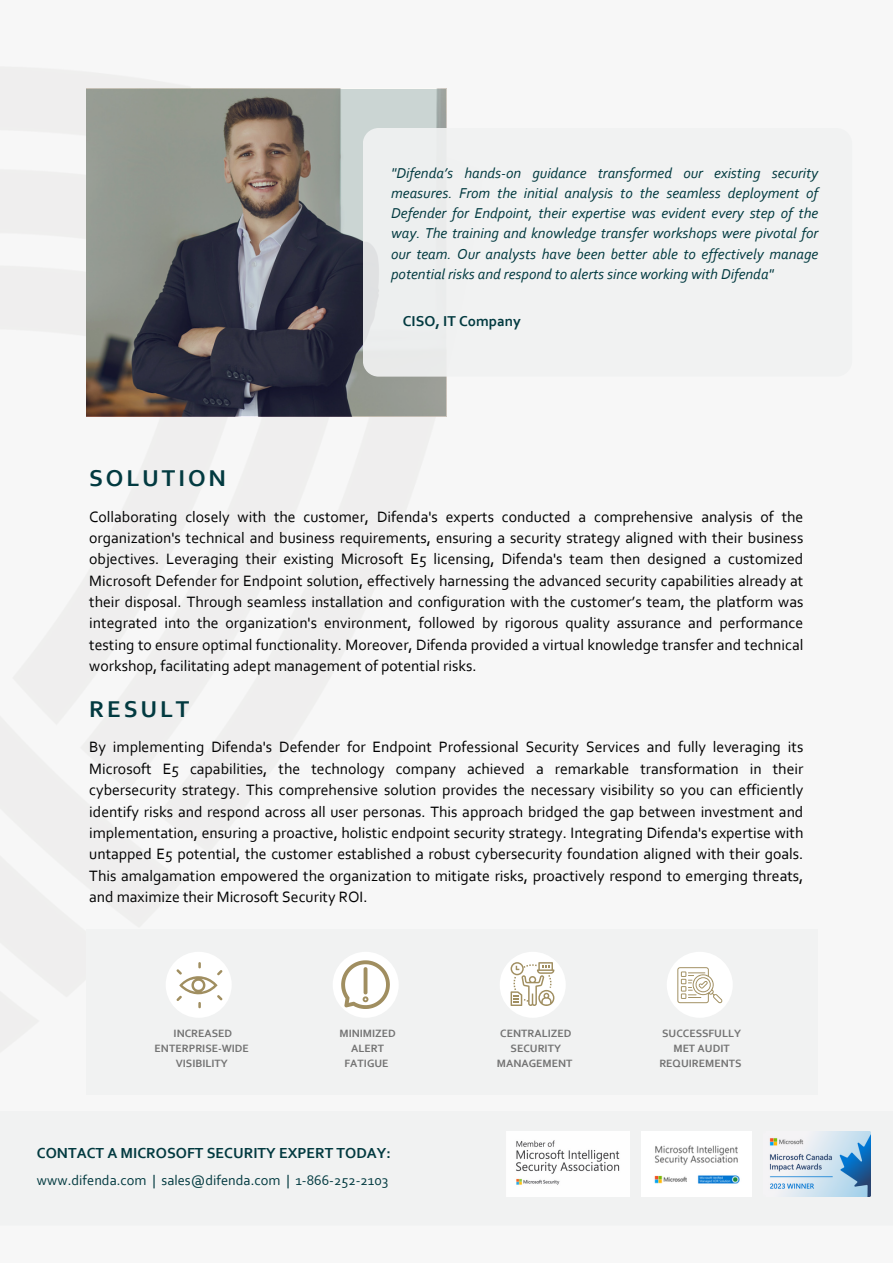
<style>
.page{position:relative;width:893px;height:1264px;background:#fff}
.page>*{position:absolute;margin:0;border:0;box-sizing:border-box;transform-origin:0 0}
.t1{font:700 24px "Corbel";letter-spacing:.12em;color:#023a40}
.t2{font:15.75px/21.3px "Corbel";color:#000;text-align:justify}
.t3{font:700 15.3px "Corbel";color:#023a40}
.t4{font:italic 15px/20.2px "Corbel";color:#023a40;text-align:justify}
.t5{font:700 15px "Corbel";color:#023a40}
.t6{font:14.4px "Corbel";color:#023a40}
.t7{font:700 11.1px/14.9px "Corbel";color:#737373;text-align:center}
</style>
<div class="page">
<div style="left:0;top:0;width:892px;height:1262px;background:#f7f7f7"></div>
<div style="left:86px;top:928px;width:732px;height:166px;background:#f1f2f2"></div>
<div style="left:166px;top:951px;width:66px;height:66px;background:#fff;border-radius:50%"></div>
<svg style="left:176px;top:962px;width:46px;height:46px"></svg>
<div style="left:332px;top:951px;width:66px;height:66px;background:#fff;border-radius:50%"></div>
<div style="left:499px;top:951px;width:66px;height:66px;background:#fff;border-radius:50%"></div>
<div style="left:666px;top:951px;width:66px;height:66px;background:#fff;border-radius:50%"></div>
<img style="left:769px;top:1131px;width:101px;height:64px">
<img style="left:654px;top:1145px;width:86px;height:39px">
<img style="left:86px;top:89px;width:360px;height:327px">
<div style="left:363px;top:128px;width:84px;height:248px;background:#edefef"></div>
<img style="left:516px;top:1140px;width:104px;height:45px">
<svg style="left:341px;top:960px;width:49px;height:49px"></svg>
<svg style="left:677px;top:967px;width:45px;height:36px"></svg>
<svg style="left:510px;top:962px;width:44px;height:43px"></svg>
<p class="t1" style="left:89px;top:468px;width:138px">SOLUTION</p>
<p class="t4" style="left:391px;top:164px;width:428px">"Difenda’s hands-on guidance transformed our existing security measures. From the initial analysis to the seamless deployment of Defender for Endpoint, their expertise was evident every step of the way. The training and knowledge transfer workshops were pivotal for our team. Our analysts have been better able to effectively manage potential risks and respond to alerts since working with Difenda"</p>
<p class="t5" style="left:403px;top:315px;width:119px">CISO, IT Company</p>
<p class="t2" style="left:89px;top:507px;width:715px">Collaborating closely with the customer, Difenda's experts conducted a comprehensive analysis of the organization's technical and business requirements, ensuring a security strategy aligned with their business objectives. Leveraging their existing Microsoft E5 licensing, Difenda's team then designed a customized Microsoft Defender for Endpoint solution, effectively harnessing the advanced security capabilities already at their disposal. Through seamless installation and configuration with the customer’s team, the platform was integrated into the organization's environment, followed by rigorous quality assurance and performance testing to ensure optimal functionality. Moreover, Difenda provided a virtual knowledge transfer and technical workshop, facilitating adept management of potential risks.</p>
<p class="t1" style="left:89px;top:699px;width:102px">RESULT</p>
<p class="t2" style="left:89px;top:738px;width:715px">By implementing Difenda's Defender for Endpoint Professional Security Services and fully leveraging its Microsoft E5 capabilities, the technology company achieved a remarkable transformation in their cybersecurity strategy. This comprehensive solution provides the necessary visibility so you can efficiently identify risks and respond across all user personas. This approach bridged the gap between investment and implementation, ensuring a proactive, holistic endpoint security strategy. Integrating Difenda's expertise with untapped E5 potential, the customer established a robust cybersecurity foundation aligned with their goals.<br>This amalgamation empowered the organization to mitigate risks, proactively respond to emerging threats, and maximize their Microsoft Security ROI.</p>
<p class="t7" style="left:155px;top:1026px;width:96px">INCREASED<br>ENTERPRISE-WIDE</p>
<p class="t7" style="left:176px;top:1056px;width:54px">VISIBILITY</p>
<p class="t7" style="left:339px;top:1026px;width:58px">MINIMIZED</p>
<p class="t7" style="left:351px;top:1041px;width:34px">ALERT</p>
<p class="t7" style="left:344px;top:1056px;width:46px">FATIGUE</p>
<p class="t3" style="left:37px;top:1146px;width:356px">CONTACT A MICROSOFT SECURITY EXPERT TODAY:</p>
<p class="t6" style="left:37px;top:1174px;width:353px">www.difenda.com | sales@difenda.com | 1-866-252-2103</p>
<p class="t7" style="left:497px;top:1026px;width:77px">CENTRALIZED<br>SECURITY<br>MANAGEMENT</p>
<p class="t7" style="left:659px;top:1026px;width:84px">SUCCESSFULLY<br>MET AUDIT<br>REQUIREMENTS</p>
</div>
